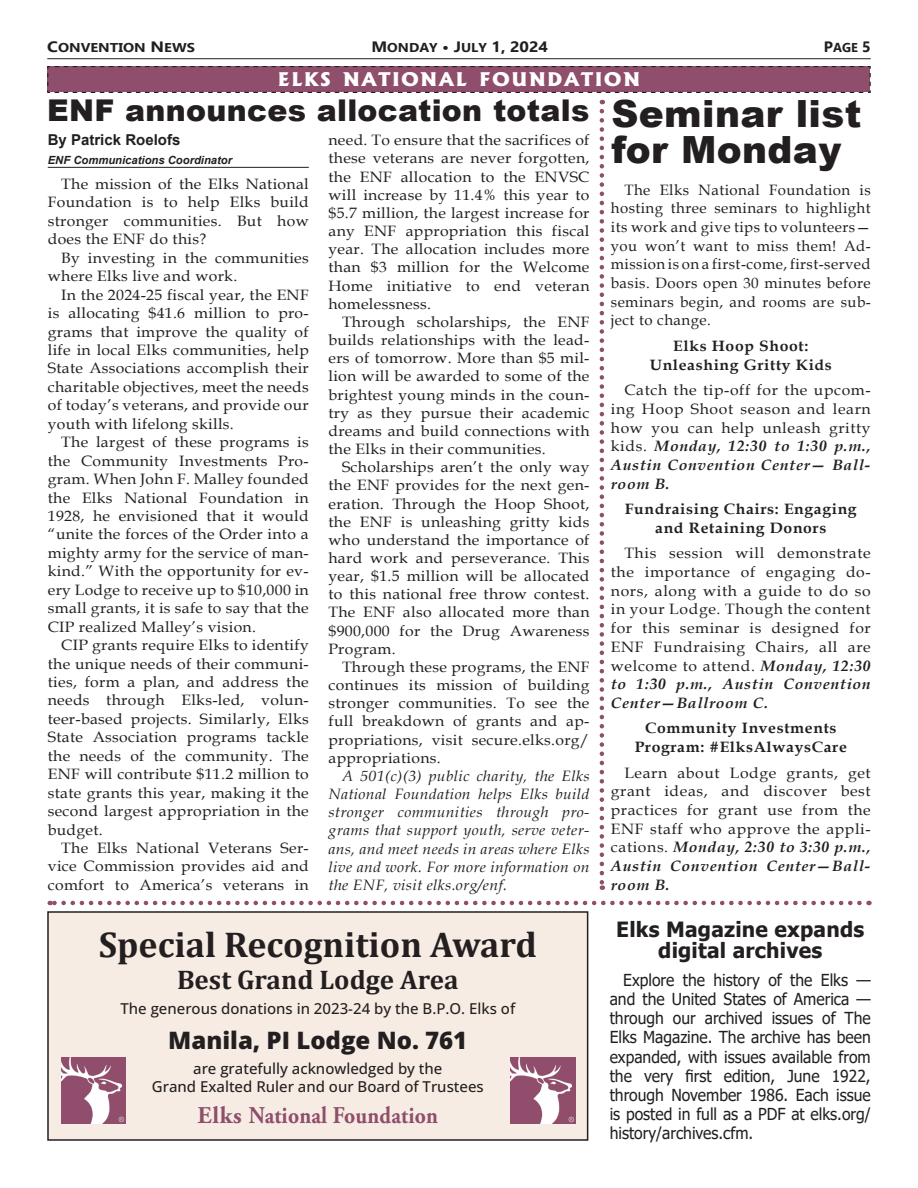
<style>
.page{position:relative;width:918px;height:1188px;background:#fff}
.page>*{position:absolute;margin:0;border:0;box-sizing:border-box;transform-origin:0 0}
.t1{font:900 37.5px/36px "Arial";letter-spacing:.01em;color:#231f20}
.t2{font:700 36px "Cambria";color:#231f20}
.t3{font:900 30px "Arial";letter-spacing:.01em;color:#231f20}
.t4{font:700 27px "Cambria";color:#231f20}
.t5{font:700 24px "Adobe Garamond Pro";letter-spacing:.01em;color:#8e4e6c}
.t6{font:800 24px "Open Sans";color:#231f20}
.t7{font:700 21px/20.7px "Tahoma";letter-spacing:.01em;color:#231f20;text-align:center}
.t8{font:800 18px "Albertus";letter-spacing:.075em;color:#fff;scale:1.1 1}
.t9{font:16.5px/19.2px "Tahoma";color:#231f20;text-align:justify;scale:.95 1}
.t10{font:15px/18.5px "Book Antiqua";letter-spacing:.02em;color:#231f20;text-align:justify;scale:1.05 1}
.t11{font:15px/18.8px "Book Antiqua";letter-spacing:.02em;color:#231f20;text-align:justify}
.t12{font:italic 15px/18.1px "Book Antiqua";letter-spacing:.02em;color:#231f20;text-align:justify;scale:1.05 1}
.t13{font:700 15px/18.8px "Book Antiqua";letter-spacing:.04em;color:#231f20;text-align:center;scale:1.05 1}
.t14{font:500 15px "Open Sans";color:#231f20}
.t15{font:15px "Ebrima Bold SC850";color:#231f20;scale:1.1 1}
.t16{font:700 15px "Arial";color:#231f20}
.t17{font:12.75px "Ebrima Bold SC850";color:#231f20;scale:1.15 1}
.t18{font:12.75px "Ebrima Bold SC850";color:#231f20}
.t19{font:italic 700 11.25px "Arial";color:#231f20}
.s1{font-size:15px}
.s2{font-size:12.75px}
.s3{font-weight:700;font-style:italic}
</style>
<div class="page">
<hr style="left:47px;top:58px;width:824px;height:1px;background:#231f20">
<svg style="left:600px;top:111px;width:4px;height:779px"></svg>
<svg style="left:47px;top:66px;width:824px;height:27px;background:#8b4f6b"></svg>
<hr style="left:48px;top:167px;width:261px;height:1px;background:#231f20">
<svg style="left:50px;top:901px;width:810px;height:4px"></svg>
<div style="left:48px;top:912px;width:540px;height:228px;background:#f6ece3"></div>
<div style="left:47px;top:911px;width:541px;height:230px;border:2px solid #231f20"></div>
<img style="left:61px;top:1057px;width:65px;height:67px">
<img style="left:510px;top:1057px;width:65px;height:67px">
<p class="t17" style="left:47px;top:37px;width:130px"><span class="s1">C</span>ONVENTION <span class="s1">N</span> EWS</p>
<p class="t15" style="left:372px;top:34px;width:162px">M<span class="s2">ONDAY</span> • J<span class="s2">ULY</span> 1, 2024</p>
<p class="t18" style="left:824px;top:37px;width:48px"><span class="s1">P</span>AGE <span class="s1">5</span></p>
<p class="t8" style="left:278px;top:68px;width:331px">ELKS NATIONAL FOUNDATION</p>
<p class="t1" style="left:611px;top:94px;width:251px">Seminar list for Monday</p>
<p class="t3" style="left:47px;top:89px;width:544px">ENF announces allocation totals</p>
<p class="t10" style="left:328px;top:131px;width:250px">need. To ensure that the sacrifices of these veterans are never forgotten, the ENF allocation to the ENVSC will increase by 11.4% this year to $5.7 million, the largest increase for any ENF appropriation this fiscal year. The allocation includes more than $3 million for the Welcome Home initiative to end veteran homelessness.</p>
<p class="t10" style="left:328px;top:312px;width:250px;text-indent:14px">Through scholarships, the ENF builds relationships with the lead&shy;ers of tomorrow. More than $5 mil&shy;lion will be awarded to some of the brightest young minds in the coun&shy;try as they pursue their academic dreams and build connections with the Elks in their communities.</p>
<p class="t10" style="left:328px;top:458px;width:250px;text-indent:14px">Scholarships aren’t the only way the ENF provides for the next gen&shy;eration. Through the Hoop Shoot, the ENF is unleashing gritty kids who understand the importance of hard work and perseverance. This year, $1.5 million will be allocated to this national free throw contest.<br>The ENF also allocated more than $900,000 for the Drug Awareness Program.</p>
<p class="t10" style="left:328px;top:657px;width:250px;text-indent:14px">Through these programs, the ENF continues its mission of building stronger communities. To see the full breakdown of grants and ap&shy;propriations, visit secure.elks.org/ appropriations.</p>
<p class="t12" style="left:328px;top:766px;width:250px;text-indent:14px">A 501(c)(3) public charity, the Elks National Foundation helps Elks build stronger communities through pro&shy;grams that support youth, serve veter&shy;ans, and meet needs in areas where Elks live and work. For more information on the ENF, visit elks.org/enf.</p>
<p class="t2" style="left:99px;top:919px;width:440px">Special Recognition Award</p>
<p class="t4" style="left:177px;top:961px;width:283px">Best Grand Lodge Area</p>
<p class="t14" style="left:121px;top:998px;width:396px">The generous donations in 2023-24 by the B.P.O. Elks of</p>
<p class="t6" style="left:168px;top:1024px;width:301px">Manila, PI Lodge No. 761</p>
<p class="t14" style="left:193px;top:1058px;width:251px">are gratefully acknowledged by the</p>
<p class="t14" style="left:152px;top:1076px;width:334px">Grand Exalted Ruler and our Board of Trustees</p>
<p class="t5" style="left:198px;top:1102px;width:242px">Elks National Foundation</p>
<p class="t16" style="left:48px;top:129px;width:134px">By Patrick Roelofs</p>
<p class="t19" style="left:48px;top:152px;width:186px">ENF Communications Coordinator</p>
<p class="t10" style="left:48px;top:174px;width:250px;text-indent:14px">The mission of the Elks National Foundation is to help Elks build stronger communities. But how does the ENF do this?</p>
<p class="t10" style="left:48px;top:248px;width:250px;text-indent:14px">By investing in the communities where Elks live and work.</p>
<p class="t10" style="left:48px;top:285px;width:250px;text-indent:14px">In the 2024-25 fiscal year, the ENF is allocating $41.6 million to pro&shy;grams that improve the quality of life in local Elks communities, help State Associations accomplish their charitable objectives, meet the needs of today’s veterans, and provide our youth with lifelong skills.</p>
<p class="t10" style="left:48px;top:433px;width:250px;text-indent:14px">The largest of these programs is the Community Investments Pro&shy;gram. When John F. Malley founded the Elks National Foundation in 1928, he envisioned that it would “unite the forces of the Order into a mighty army for the service of man&shy;kind.” With the opportunity for ev&shy;ery Lodge to receive up to $10,000 in small grants, it is safe to say that the CIP realized Malley’s vision.</p>
<p class="t10" style="left:48px;top:635px;width:250px;text-indent:14px">CIP grants require Elks to identify the unique needs of their communi&shy;ties, form a plan, and address the needs through Elks-led, volun&shy;teer-based projects. Similarly, Elks State Association programs tackle the needs of the community. The ENF will contribute $11.2 million to state grants this year, making it the second largest appropriation in the budget.</p>
<p class="t10" style="left:48px;top:838px;width:250px;text-indent:14px">The Elks National Veterans Ser&shy;vice Commission provides aid and comfort to America’s veterans in</p>
<p class="t11" style="left:611px;top:180px;width:261px;text-indent:14px">The Elks National Foundation is hosting three seminars to highlight its work and give tips to volunteers— you won’t want to miss them! Ad&shy;mission is on a first-come, first-served basis. Doors open 30 minutes before seminars begin, and rooms are sub&shy;ject to change.</p>
<p class="t13" style="left:650px;top:336px;width:175px">Elks Hoop Shoot:<br>Unleashing Gritty Kids</p>
<p class="t10" style="left:611px;top:380px;width:249px;text-indent:14px">Catch the tip-off for the upcom&shy;ing Hoop Shoot season and learn how you can help unleash gritty kids. <span class="s3">Monday, 12:30 to 1:30 p.m., Austin Convention Center— Ball&shy;room B.</span></p>
<p class="t13" style="left:625px;top:500px;width:222px">Fundraising Chairs: Engaging and Retaining Donors</p>
<p class="t10" style="left:611px;top:544px;width:249px;text-indent:14px">This session will demonstrate the importance of engaging do&shy;nors, along with a guide to do so in your Lodge. Though the content for this seminar is designed for ENF Fundraising Chairs, all are welcome to attend. <span class="s3">Monday, 12:30 to 1:30 p.m., Austin Convention Center—Ballroom C.</span></p>
<p class="t13" style="left:635px;top:719px;width:204px">Community Investments<br>Program: #ElksAlwaysCare</p>
<p class="t10" style="left:611px;top:763px;width:249px;text-indent:14px">Learn about Lodge grants, get grant ideas, and discover best practices for grant use from the ENF staff who approve the appli&shy;cations. <span class="s3">Monday, 2:30 to 3:30 p.m., Austin Convention Center—Ball&shy;room B.</span></p>
<p class="t7" style="left:616px;top:920px;width:250px">Elks Magazine expands digital archives</p>
<p class="t9" style="left:610px;top:971px;width:276px;text-indent:14px">Explore the history of the Elks — and the United States of America — through our archived issues of The Elks Magazine. The archive has been expanded, with issues available from the very first edition, June 1922, through November 1986. Each issue is posted in full as a PDF at elks.org/ history/archives. cfm.</p>
</div>
